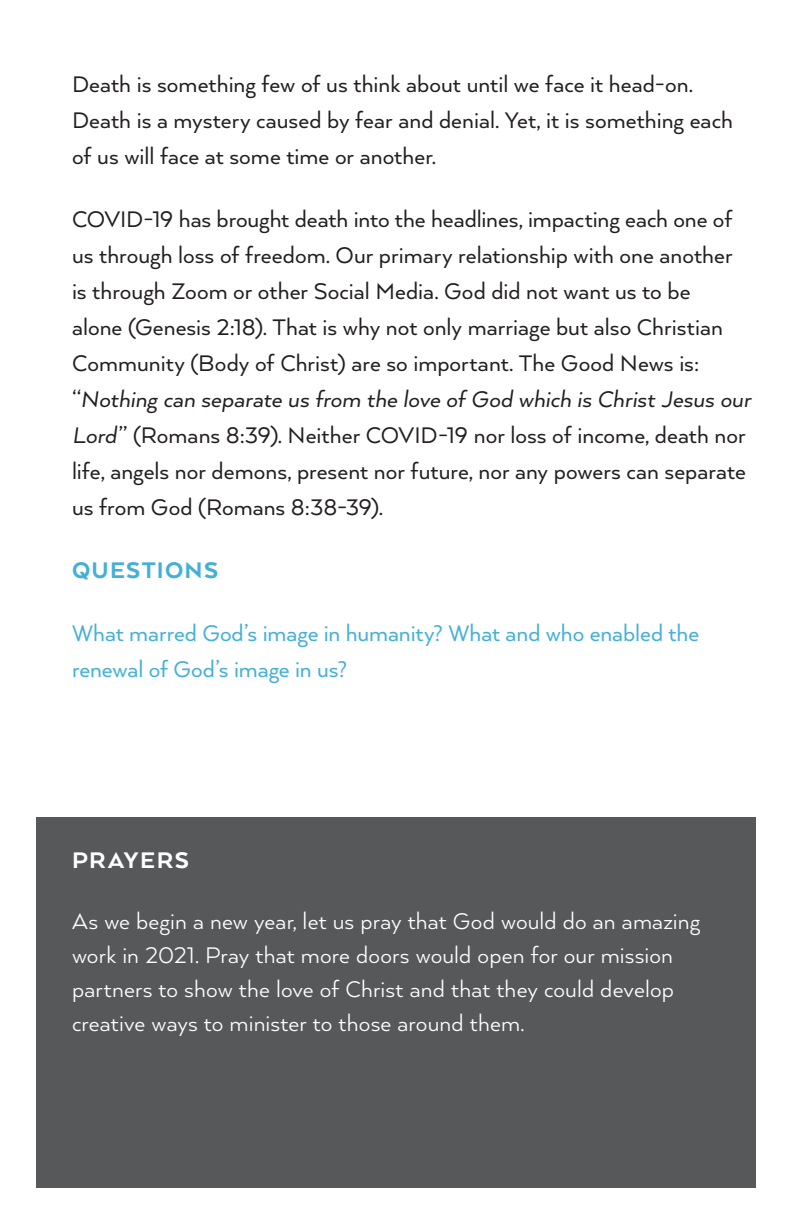
<style>
.page{position:relative;width:792px;height:1224px;background:#fff}
.page>*{position:absolute;margin:0;border:0;box-sizing:border-box;transform-origin:0 0}
.Body{font:26px/36px "Arquitecta";color:#231f20}
.Body-2{font:26px/34px "Arquitecta";letter-spacing:.005em;color:#fff}
.Body-3{font:26px/36px "Arquitecta";letter-spacing:-.005em;color:#44b0d7}
.Body-4{font:800 26px "Arquitecta";letter-spacing:.05em;color:#44b0d7}
.Body-5{font:800 26px "Arquitecta";letter-spacing:.06em;color:#fff}
.s1{font-style:italic}
</style>
<div class="page">
<div style="left:36px;top:818px;width:720px;height:370px;background:#57585a"></div>
<p class="Body" style="left:72px;top:65px;width:663px">Death is something few of us think about until we face it head-on.<br>Death is a mystery caused by fear and denial. Yet, it is something each of us will face at some time or another.</p>
<p class="Body" style="left:72px;top:200px;width:680px">COVID-19 has brought death into the headlines, impacting each one of us through loss of freedom. Our primary relationship with one another is through Zoom or other Social Media. God did not want us to be<br>alone (Genesis 2:18). That is why not only marriage but also Christian Community (Body of Christ) are so important. The Good News is: “<span class="s1">Nothing can separate us from the love of God which is Christ Jesus our Lord</span>” (Romans 8:39). Neither COVID-19 nor loss of income, death nor life, angels nor demons, present nor future, nor any powers can separate us from God (Romans 8:38-39).</p>
<p class="Body-4" style="left:72px;top:554px;width:148px">QUESTIONS</p>
<p class="Body-3" style="left:72px;top:614px;width:629px">What marred God’s image in humanity? What and who enabled the renewal of God’s image in us?</p>
<p class="Body-5" style="left:72px;top:844px;width:118px">PRAYERS</p>
<p class="Body-2" style="left:72px;top:903px;width:630px">As we begin a new year, let us pray that God would do an amazing work in 2021. Pray that more doors would open for our mission partners to show the love of Christ and that they could develop creative ways to minister to those around them.</p>
</div>
